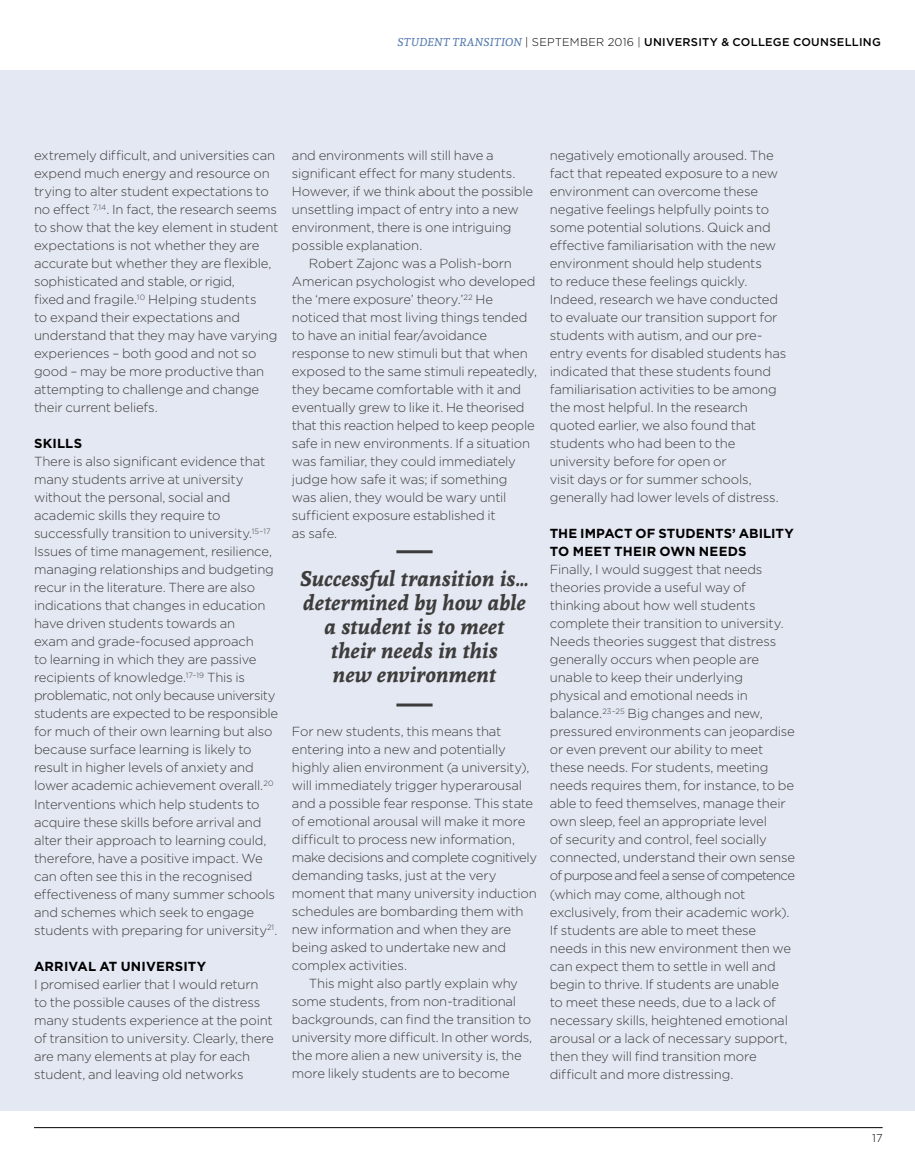
<style>
.page{position:relative;width:915px;height:1170px;background:#fff}
.page>*{position:absolute;margin:0;border:0;box-sizing:border-box;transform-origin:0 0}
.t1{font:italic 700 21px/24px "Andada";letter-spacing:.015em;color:#3c3c3b;text-align:center}
.t2{font:300 13.2px/18px "Gotham";letter-spacing:-.015em;color:#3c3c3b}
.t3{font:700 13.2px/18px "Gotham";letter-spacing:.01em;color:#000}
.t4{font:500 11.25px "Gotham";letter-spacing:.025em;color:#000}
.t5{font:300 11.25px "Gotham";color:#000}
.s1{font-family:"Andada";font-weight:400;font-style:italic;color:#537aad}
.s2{font-weight:300}
</style>
<div class="page">
<hr style="left:34px;top:1127px;width:848px;height:1px;background:#000">
<div style="left:0;top:70px;width:914px;height:1040px;background:#e4e8f3"></div>
<hr style="left:396px;top:550px;width:36px;height:3px;background:#3c3c3b">
<hr style="left:396px;top:703px;width:36px;height:3px;background:#3c3c3b">
<p class="t4" style="left:397px;top:35px;width:484px"><span class="s1">STUDENT TRANSITION</span> <span class="s2">| SEPTEMBER 2016 |</span> UNIVERSITY &amp; COLLEGE COUNSELLING</p>
<p class="t2" style="left:34px;top:146px;width:246px">extremely difficult, and universities can expend much energy and resource on trying to alter student expectations to no effect <sup>7,14</sup>. In fact, the research seems to show that the key element in student expectations is not whether they are accurate but whether they are flexible, sophisticated and stable, or rigid,<br>fixed and fragile.<sup>10</sup> Helping students<br>to expand their expectations and understand that they may have varying experiences – both good and not so good – may be more productive than attempting to challenge and change their current beliefs.</p>
<p class="t3" style="left:34px;top:434px;width:50px">SKILLS</p>
<p class="t2" style="left:34px;top:452px;width:245px">There is also significant evidence that many students arrive at university without the personal, social and academic skills they require to successfully transition to university.<sup>15–17<br></sup>Issues of time management, resilience, managing relationships and budgeting recur in the literature. There are also indications that changes in education have driven students towards an<br>exam and grade-focused approach<br>to learning in which they are passive recipients of knowledge.<sup>17–19</sup> This is problematic, not only because university students are expected to be responsible for much of their own learning but also because surface learning is likely to result in higher levels of anxiety and lower academic achievement overall.<sup>20<br></sup>Interventions which help students to acquire these skills before arrival and alter their approach to learning could, therefore, have a positive impact. We can often see this in the recognised effectiveness of many summer schools and schemes which seek to engage students with preparing for university<sup>21</sup>.</p>
<p class="t3" style="left:34px;top:956px;width:174px">ARRIVAL AT UNIVERSITY</p>
<p class="t2" style="left:34px;top:974px;width:241px">I promised earlier that I would return to the possible causes of the distress many students experience at the point of transition to university. Clearly, there are many elements at play for each student, and leaving old networks</p>
<p class="t2" style="left:292px;top:146px;width:203px">and environments will still have a</p>
<p class="t2" style="left:292px;top:164px;width:225px">significant effect for many students.</p>
<p class="t2" style="left:292px;top:182px;width:243px">However, if we think about the possible</p>
<p class="t2" style="left:292px;top:200px;width:228px">unsettling impact of entry into a new</p>
<p class="t2" style="left:292px;top:218px;width:221px">environment, there is one intriguing</p>
<p class="t2" style="left:292px;top:236px;width:132px">possible explanation.</p>
<p class="t2" style="left:309px;top:254px;width:204px">Robert Zajonc was a Polish-born</p>
<p class="t2" style="left:292px;top:272px;width:245px">American psychologist who developed</p>
<p class="t2" style="left:292px;top:290px;width:203px">the ‘mere exposure’ theory.’<sup>22</sup> He</p>
<p class="t2" style="left:292px;top:308px;width:237px">noticed that most living things tended</p>
<p class="t2" style="left:292px;top:326px;width:196px">to have an initial fear/avoidance</p>
<p class="t2" style="left:292px;top:344px;width:237px">response to new stimuli but that when</p>
<p class="t2" style="left:292px;top:362px;width:246px">exposed to the same stimuli repeatedly,</p>
<p class="t2" style="left:292px;top:380px;width:231px">they became comfortable with it and</p>
<p class="t2" style="left:292px;top:398px;width:234px">eventually grew to like it. He theorised</p>
<p class="t2" style="left:292px;top:416px;width:244px">that this reaction helped to keep people</p>
<p class="t2" style="left:292px;top:434px;width:240px">safe in new environments. If a situation</p>
<p class="t2" style="left:292px;top:452px;width:225px">was familiar, they could immediately</p>
<p class="t2" style="left:292px;top:470px;width:217px">judge how safe it was; if something</p>
<p class="t2" style="left:292px;top:488px;width:216px">was alien, they would be wary until</p>
<p class="t2" style="left:292px;top:506px;width:205px">sufficient exposure established it</p>
<p class="t2" style="left:292px;top:524px;width:47px">as safe.</p>
<h1 class="t1" style="left:300px;top:566px;width:230px">Successful transition is… determined by how able a student is to meet their needs in this<br>new environment</h1>
<p class="t2" style="left:292px;top:722px;width:246px">For new students, this means that entering into a new and potentially highly alien environment (a university), will immediately trigger hyperarousal and a possible fear response. This state of emotional arousal will make it more difficult to process new information, make decisions and complete cognitively demanding tasks, just at the very moment that many university induction schedules are bombarding them with new information and when they are being asked to undertake new and complex activities.</p>
<p class="t2" style="left:292px;top:974px;width:242px;text-indent:17px">This might also partly explain why some students, from non-traditional backgrounds, can find the transition to university more difficult. In other words, the more alien a new university is, the more likely students are to become</p>
<p class="t2" style="left:549px;top:146px;width:238px">negatively emotionally aroused. The fact that repeated exposure to a new environment can overcome these negative feelings helpfully points to some potential solutions. Quick and effective familiarisation with the new environment should help students<br>to reduce these feelings quickly.<br>Indeed, research we have conducted to evaluate our transition support for students with autism, and our pre&shy;entry events for disabled students has indicated that these students found familiarisation activities to be among the most helpful. In the research quoted earlier, we also found that students who had been to the university before for open or<br>visit days or for summer schools, generally had lower levels of distress.</p>
<p class="t3" style="left:549px;top:524px;width:245px">THE IMPACT OF STUDENTS’ ABILITY<br>TO MEET THEIR OWN NEEDS</p>
<p class="t2" style="left:549px;top:560px;width:246px">Finally, I would suggest that needs theories provide a useful way of thinking about how well students complete their transition to university.<br>Needs theories suggest that distress generally occurs when people are unable to keep their underlying physical and emotional needs in balance.<sup>23–25</sup> Big changes and new, pressured environments can jeopardise or even prevent our ability to meet these needs. For students, meeting needs requires them, for instance, to be able to feed themselves, manage their own sleep, feel an appropriate level<br>of security and control, feel socially connected, understand their own sense of purpose and feel a sense of competence (which may come, although not exclusively, from their academic work).<br>If students are able to meet these needs in this new environment then we can expect them to settle in well and begin to thrive. If students are unable to meet these needs, due to a lack of necessary skills, heightened emotional arousal or a lack of necessary support, then they will find transition more difficult and more distressing.</p>
<p class="t5" style="left:871px;top:1131px;width:12px">17</p>
</div>
